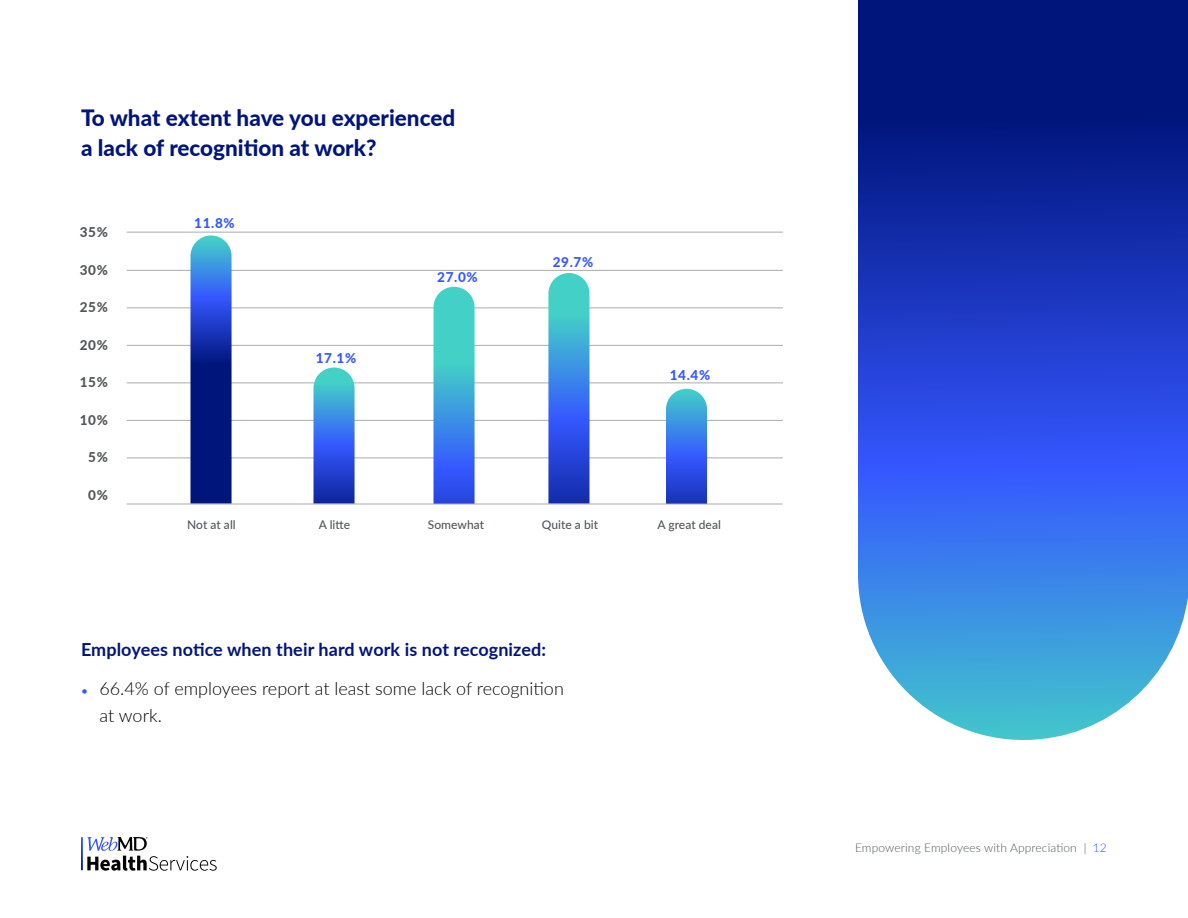
<style>
.page{position:relative;width:1188px;height:918px;background:#fff}
.page>*{position:absolute;margin:0;border:0;box-sizing:border-box;transform-origin:0 0}
.t1{font:800 22.5px/30px "Lato";color:#00157c}
.t2{font:300 18px/27px "Lato";color:#000}
.t3{font:700 18px "Lato";letter-spacing:.005em;color:#00157c}
.t4{font:800 13.5px "Lato";letter-spacing:.05em;color:#3557ff}
.t5{font:800 13.5px "Lato";letter-spacing:.05em;color:#535759}
.t6{font:500 12px "Lato";letter-spacing:.005em;color:#535759}
.t7{font:300 12px "Lato";letter-spacing:.01em;color:#535759}
.s1{font-weight:400;font-size:12px;color:#3557ff}
.s2{color:#3557ff}
</style>
<div class="page">
<svg style="left:81px;top:837px;width:2px;height:33px"></svg>
<svg style="left:87px;top:837px;width:130px;height:34px"></svg>
<hr style="left:127px;top:420px;width:656px;height:1px;background:#a9abac">
<hr style="left:127px;top:458px;width:656px;height:1px;background:#a9abac">
<hr style="left:127px;top:308px;width:656px;height:1px;background:#a9abac">
<hr style="left:127px;top:345px;width:656px;height:1px;background:#a9abac">
<hr style="left:127px;top:382px;width:656px;height:1px;background:#a9abac">
<hr style="left:127px;top:270px;width:656px;height:1px;background:#a9abac">
<hr style="left:127px;top:232px;width:656px;height:1px;background:#a9abac">
<svg style="left:190px;top:236px;width:42px;height:268px"></svg>
<svg style="left:314px;top:368px;width:41px;height:136px"></svg>
<svg style="left:434px;top:287px;width:41px;height:217px"></svg>
<svg style="left:548px;top:273px;width:42px;height:231px"></svg>
<svg style="left:666px;top:389px;width:41px;height:115px"></svg>
<hr style="left:127px;top:504px;width:656px;height:1px;background:#a9abac">
<svg style="left:858px;top:0;width:330px;height:740px"></svg>
<p class="t1" style="left:81px;top:102px;width:376px">To what extent have you experienced a lack of recognition at work?</p>
<p class="t5" style="left:80px;top:222px;width:30px">35%</p>
<p class="t5" style="left:80px;top:260px;width:30px">30%</p>
<p class="t5" style="left:80px;top:297px;width:30px">25%</p>
<p class="t5" style="left:80px;top:335px;width:30px">20%</p>
<p class="t5" style="left:80px;top:372px;width:30px">15%</p>
<p class="t5" style="left:80px;top:410px;width:30px">10%</p>
<p class="t5" style="left:88px;top:447px;width:21px">5%</p>
<p class="t5" style="left:88px;top:485px;width:21px">0%</p>
<p class="t4" style="left:194px;top:213px;width:42px">11.8%</p>
<p class="t4" style="left:316px;top:348px;width:42px">17.1%</p>
<p class="t4" style="left:437px;top:267px;width:42px">27.0%</p>
<p class="t4" style="left:553px;top:252px;width:42px">29.7%</p>
<p class="t4" style="left:670px;top:365px;width:42px">14.4%</p>
<p class="t6" style="left:187px;top:516px;width:50px">Not at all</p>
<p class="t6" style="left:319px;top:516px;width:33px">A litte</p>
<p class="t6" style="left:428px;top:516px;width:58px">Somewhat</p>
<p class="t6" style="left:542px;top:516px;width:58px">Quite a bit</p>
<p class="t6" style="left:658px;top:516px;width:65px">A great deal</p>
<p class="t3" style="left:81px;top:637px;width:467px">Employees notice when their hard work is not recognized:</p>
<p class="t2" style="left:99px;top:675px;width:466px;text-indent:-18px"><span class="s1">•</span> 66.4% of employees report at least some lack of recognition at work.</p>
<p class="t7" style="left:855px;top:839px;width:253px">Empowering Employees with Appreciation | <span class="s2">12</span></p>
</div>
